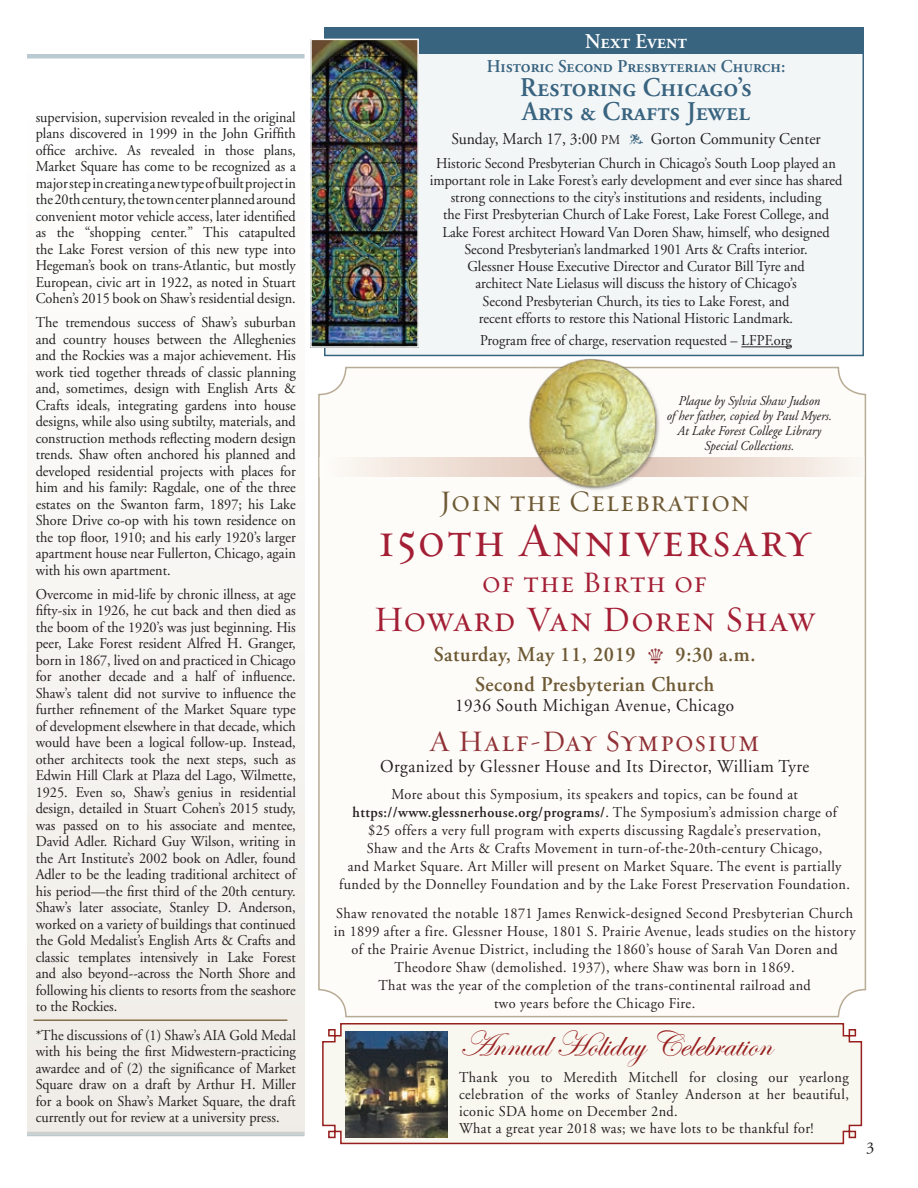
<style>
.page{position:relative;width:918px;height:1188px;background:#fff}
.page>*{position:absolute;margin:0;border:0;box-sizing:border-box;transform-origin:0 0}
.t1{font:48px "Requiem Text HTF Small Caps";letter-spacing:.03em;color:#a31f35;scale:.95 1}
.t2{font:36px "Edwardian Script ITC";color:#971f1e}
.t3{font:36px "Requiem Text HTF Small Caps";letter-spacing:.025em;color:#a31f35;scale:.95 1}
.t4{font:30px "Requiem Text HTF Small Caps";letter-spacing:.03em;color:#6d5934;scale:.95 1}
.t5{font:30px "Requiem Text HTF Small Caps";letter-spacing:.03em;color:#903237;scale:.95 1}
.t6{font:30px "Requiem Text HTF Small Caps";letter-spacing:.03em;color:#a31f35;scale:.95 1}
.t7{font:27px/24px "Adobe Garamond Semibold SC";color:#396480;scale:.95 1}
.t8{font:600 21px/30px "Adobe Garamond";letter-spacing:.03em;color:#6d5934;scale:.95 1}
.t9{font:21px "Adobe Garamond Semibold SC";color:#fff;scale:.95 1}
.t10{font:18px "Adobe Garamond";letter-spacing:.03em;color:#231f20;scale:.95 1}
.t11{font:18px "Adobe Garamond Semibold SC";color:#396480;scale:.95 1}
.t12{font:16.5px "Adobe Garamond";color:#231f20;scale:.95 1}
.t13{font:16.5px "Adobe Garamond";color:#231f20}
.t14{font:15px/16.5px "Adobe Garamond";letter-spacing:.005em;color:#231f20;text-align:justify;scale:.95 1}
.t15{font:15px/18px "Adobe Garamond";letter-spacing:.03em;color:#231f20;text-align:center;scale:.95 1}
.t16{font:italic 13.5px/15px "Adobe Garamond";color:#231f20;text-align:center;scale:.95 1}
.s1{font-size:13.5px}
.s2{color:#396480}
.s3{font-weight:600}
</style>
<div class="page">
<svg style="left:27px;top:1134px;width:278px;height:2px"></svg>
<div style="left:27px;top:58px;width:278px;height:1076px;background:#f7f5f3"></div>
<hr style="left:34px;top:1019px;width:253px;height:2px;background:#84704c">
<hr style="left:27px;top:54px;width:278px;height:4px;background:#bacad2">
<div style="left:324px;top:28px;width:540px;height:328px;background:#f3f6f7;border:2px solid #396480"></div>
<hr style="left:741px;top:346px;width:51px;height:1px;background:#231f20">
<svg style="left:322px;top:1023px;width:541px;height:122px"></svg>
<img style="left:346px;top:1031px;width:101px;height:107px">
<div style="left:319px;top:367px;width:546px;height:650px;background:#fefcf8;border-radius:27px"></div>
<svg style="left:359px;top:458px;width:506px;height:18px"></svg>
<img style="left:500px;top:353px;width:191px;height:137px">
<div style="left:324px;top:28px;width:540px;height:26px;background:#396480"></div>
<img style="left:313px;top:42px;width:103px;height:303px">
<div style="left:310px;top:39px;width:109px;height:309px;border:2px solid #fff"></div>
<p class="t14" style="left:36px;top:109px;width:275px">supervision, supervision revealed in the original plans discovered in 1999 in the John Griffith office archive. As revealed in those plans, Market Square has come to be recognized as a major step in creating a new type of built project in the 20th century, the town center planned around convenient motor vehicle access, later identified as the “shopping center.” This catapulted the Lake Forest version of this new type into Hegeman’s book on trans-Atlantic, but mostly European, civic art in 1922, as noted in Stuart Cohen’s 2015 book on Shaw’s residential design.</p>
<p class="t14" style="left:36px;top:314px;width:275px">The tremendous success of Shaw’s suburban and country houses between the Alleghenies and the Rockies was a major achievement. His work tied together threads of classic planning and, sometimes, design with English Arts &amp; Crafts ideals, integrating gardens into house designs, while also using subtilty, materials, and construction methods reflecting modern design trends. Shaw often anchored his planned and developed residential projects with places for him and his family: Ragdale, one of the three estates on the Swanton farm, 1897; his Lake Shore Drive co-op with his town residence on the top floor, 1910; and his early 1920’s larger apartment house near Fullerton, Chicago, again with his own apartment.</p>
<p class="t14" style="left:36px;top:586px;width:275px">Overcome in mid-life by chronic illness, at age fifty-six in 1926, he cut back and then died as the boom of the 1920’s was just beginning. His peer, Lake Forest resident Alfred H. Granger, born in 1867, lived on and practiced in Chicago for another decade and a half of influence.<br>Shaw’s talent did not survive to influence the further refinement of the Market Square type of development elsewhere in that decade, which would have been a logical follow-up. Instead, other architects took the next steps, such as Edwin Hill Clark at Plaza del Lago, Wilmette, 1925. Even so, Shaw’s genius in residential design, detailed in Stuart Cohen’s 2015 study, was passed on to his associate and mentee, David Adler. Richard Guy Wilson, writing in the Art Institute’s 2002 book on Adler, found Adler to be the leading traditional architect of his period—the first third of the 20th century.<br>Shaw’s later associate, Stanley D. Anderson, worked on a variety of buildings that continued the Gold Medalist’s English Arts &amp; Crafts and classic templates intensively in Lake Forest and also beyond--across the North Shore and following his clients to resorts from the seashore to the Rockies.</p>
<p class="t14" style="left:36px;top:1027px;width:275px">*The discussions of (1) Shaw’s AIA Gold Medal with his being the first Midwestern-practicing awardee and of (2) the significance of Market Square draw on a draft by Arthur H. Miller for a book on Shaw’s Market Square, the draft currently out for review at a university press.</p>
<h3 class="t9" style="left:585px;top:29px;width:109px">Next Event</h3>
<p class="t11" style="left:487px;top:57px;width:316px">Historic Second Presbyterian Church:</p>
<h3 class="t7" style="left:520px;top:76px;width:245px">Restoring Chicago’s<br>Arts &amp; Crafts Jewel</h3>
<p class="t12" style="left:451px;top:130px;width:390px">Sunday, March 17, 3:00 <span class="s1">PM</span> <span class="s2">•</span> Gorton Community Center</p>
<p class="t14" style="left:430px;top:155px;width:436px;line-height:17.2px;text-align:center">Historic Second Presbyterian Church in Chicago’s South Loop played an important role in Lake Forest’s early development and ever since has shared strong connections to the city’s institutions and residents, including<br>the First Presbyterian Church of Lake Forest, Lake Forest College, and Lake Forest architect Howard Van Doren Shaw, himself, who designed Second Presbyterian’s landmarked 1901 Arts &amp; Crafts interior.<br>Glessner House Executive Director and Curator Bill Tyre and<br>architect Nate Lielasus will discuss the history of Chicago’s<br>Second Presbyterian Church, its ties to Lake Forest, and<br>recent efforts to restore this National Historic Landmark.</p>
<p class="t14" style="left:480px;top:333px;width:330px">Program free of charge, reservation requested – LFPF.org</p>
<p class="t16" style="left:667px;top:394px;width:175px">Plaque by Sylvia Shaw Judson<br>of her father, copied by Paul Myers.<br>At Lake Forest College Library<br>Special Collections.</p>
<h3 class="t4" style="left:440px;top:484px;width:328px">Join the Celebration</h3>
<h1 class="t1" style="left:378px;top:512px;width:458px">150th Anniversary</h1>
<h3 class="t6" style="left:482px;top:565px;width:238px">of the Birth of</h3>
<h2 class="t3" style="left:374px;top:598px;width:466px">Howard Van Doren Shaw</h2>
<h3 class="t8" style="left:434px;top:640px;width:214px">Saturday, May 11, 2019</h3>
<h3 class="t8" style="left:475px;top:640px;width:297px;text-indent:200px">9:30 a.m.<br>Second Presbyterian Church</h3>
<p class="t10" style="left:455px;top:695px;width:295px">1936 South Michigan Avenue, Chicago</p>
<h3 class="t5" style="left:429px;top:724px;width:349px">A Half-Day Symposium</h3>
<p class="t10" style="left:380px;top:757px;width:453px">Organized by Glessner House and Its Director, William Tyre</p>
<p class="t15" style="left:339px;top:786px;width:539px">More about this Symposium, its speakers and topics, can be found at <span class="s3">https://www.glessnerhouse.org/programs/</span>. The Symposium’s admission charge of<br>$25 offers a very full program with experts discussing Ragdale’s preservation,<br>Shaw and the Arts &amp; Crafts Movement in turn-of-the-20th-century Chicago,<br>and Market Square. Art Miller will present on Market Square. The event is partially funded by the Donnelley Foundation and by the Lake Forest Preservation Foundation.</p>
<p class="t15" style="left:334px;top:904px;width:551px">Shaw renovated the notable 1871 James Renwick-designed Second Presbyterian Church in 1899 after a fire. Glessner House, 1801 S. Prairie Avenue, leads studies on the history of the Prairie Avenue District, including the 1860’s house of Sarah Van Doren and Theodore Shaw (demolished. 1937), where Shaw was born in 1869.<br>That was the year of the completion of the trans-continental railroad and<br>two years before the Chicago Fire.</p>
<h2 class="t2" style="left:459px;top:1025px;width:314px">Annual Holiday Celebration</h2>
<p class="t15" style="left:459px;top:1069px;width:412px;line-height:17.2px;text-align:left">Thank you to Meredith Mitchell for closing our yearlong celebration of the works of Stanley Anderson at her beautiful, iconic SDA home on December 2nd.<br>What a great year 2018 was; we have lots to be thankful for!</p>
<p class="t13" style="left:866px;top:1138px;width:10px">3</p>
</div>
